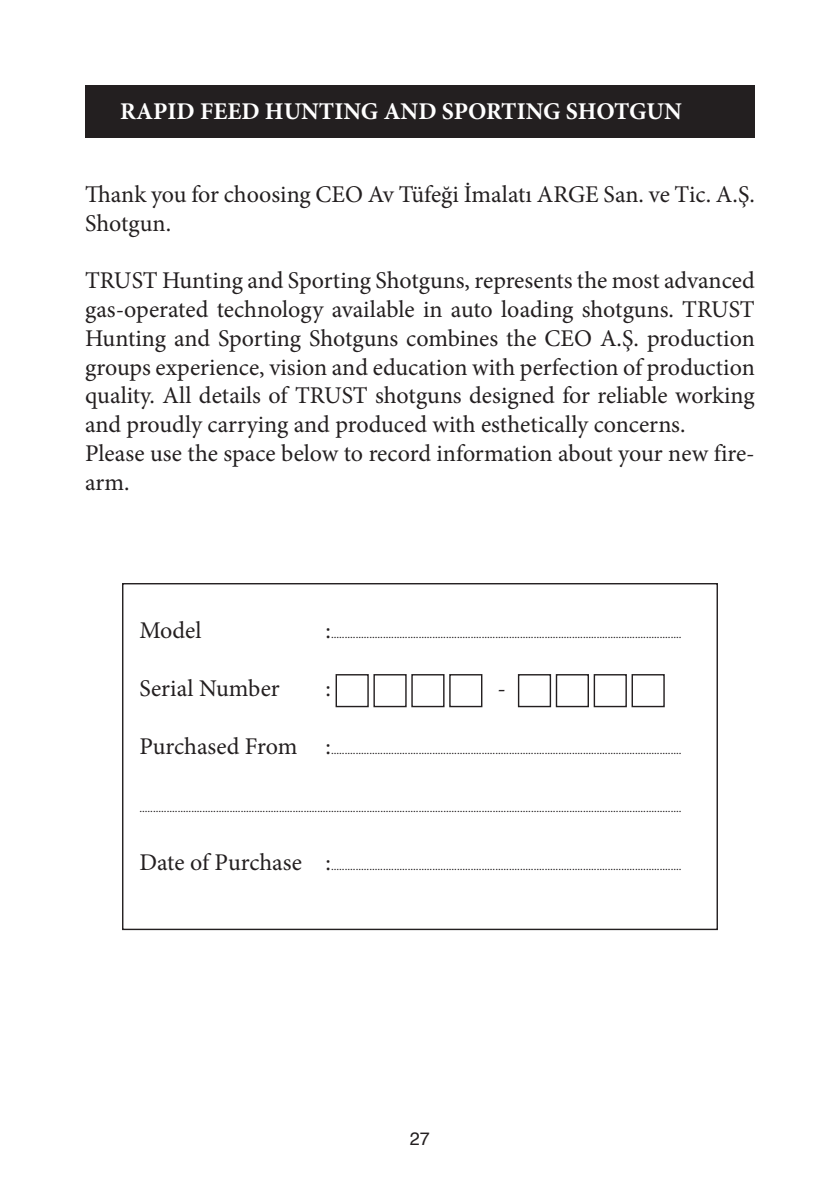
<style>
.page{position:relative;width:840px;height:1191px;background:#fff}
.page>*{position:absolute;margin:0;border:0;box-sizing:border-box;transform-origin:0 0}
.t1{font:24px/28.8px "Minion Pro";color:#231f20}
.t2{font:700 24px "Minion Pro";color:#fff}
.t3{font:18px "Helvetica";color:#231f20}
.t4{font:12px "Minion Pro";color:#231f20}
.s1{font-size:24px}
</style>
<div class="page">
<div style="left:85px;top:85px;width:669px;height:52px;background:#231f20"></div>
<div style="left:335px;top:674px;width:33px;height:33px;border:1px solid #231f20"></div>
<div style="left:373px;top:674px;width:33px;height:33px;border:1px solid #231f20"></div>
<div style="left:411px;top:674px;width:33px;height:33px;border:1px solid #231f20"></div>
<div style="left:449px;top:674px;width:33px;height:33px;border:1px solid #231f20"></div>
<div style="left:517px;top:674px;width:33px;height:33px;border:1px solid #231f20"></div>
<div style="left:555px;top:674px;width:33px;height:33px;border:1px solid #231f20"></div>
<div style="left:593px;top:674px;width:33px;height:33px;border:1px solid #231f20"></div>
<div style="left:631px;top:674px;width:33px;height:33px;border:1px solid #231f20"></div>
<h1 class="t2" style="left:120px;top:94px;width:563px">RAPID FEED HUNTING AND SPORTING SHOTGUN</h1>
<h1 class="t1" style="left:85px;top:180px;width:671px">Thank you for choosing CEO Av Tüfeği İmalatı ARGE San. ve Tic. A.Ş.<br>Shotgun.</h1>
<p class="t1" style="left:85px;top:266px;width:670px">TRUST Hunting and Sporting Shotguns, represents the most advanced gas-operated technology available in auto loading shotguns. TRUST Hunting and Sporting Shotguns combines the CEO A.Ş. production groups experience, vision and education with perfection of production quality. All details of TRUST shotguns designed for reliable working and proudly carrying and produced with esthetically concerns.<br>Please use the space below to record information about your new fire&shy;arm.</p>
<h1 class="t1" style="left:139px;top:616px;width:64px">Model</h1>
<p class="t4" style="left:325px;top:626px;width:357px"><span class="s1">:</span>................................................................................................................................</p>
<h1 class="t1" style="left:139px;top:674px;width:142px">Serial Number</h1>
<h1 class="t1" style="left:325px;top:674px;width:7px">:</h1>
<h1 class="t1" style="left:497px;top:674px;width:10px">-</h1>
<p class="t4" style="left:139px;top:742px;width:543px"><span class="s1">Purchased From :</span>................................................................................................................................</p>
<p class="t4" style="left:139px;top:800px;width:543px">......................................................................................................................................................................................................</p>
<p class="t4" style="left:139px;top:858px;width:543px"><span class="s1">Date of Purchase :</span>................................................................................................................................</p>
<h2 class="t3" style="left:410px;top:1124px;width:22px">27</h2>
</div>
